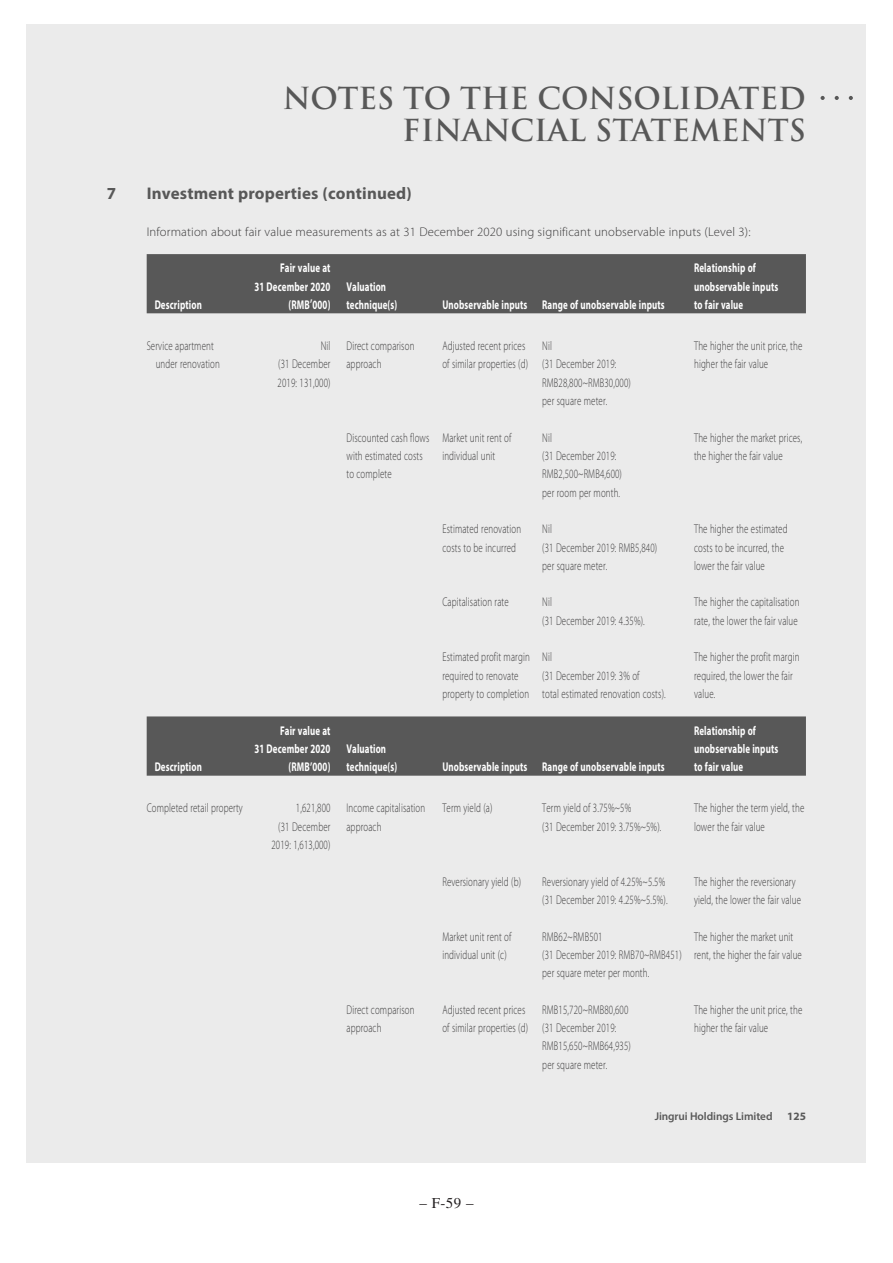
<style>
.page{position:relative;width:893px;height:1263px;background:#fff}
.page>*{position:absolute;margin:0;border:0;box-sizing:border-box;transform-origin:0 0}
.t1{font:700 29.55px/32.4px "Trajan Pro";color:#585858;text-align:right}
.t2{font:700 16.95px "Myriad Pro";letter-spacing:.01em;color:#585858}
.t3{font:15px "Times LT Std";color:#231f20}
.t4{font:300 12.75px/18.3px "Myriad Pro";letter-spacing:.015em;color:#3b3a3b;scale:.7 1}
.t5{font:700 12.75px/18.3px "Myriad Pro";letter-spacing:.015em;color:#fff;scale:.7 1}
.t6{font:300 12.75px "Myriad Pro";letter-spacing:.015em;color:#3b3a3b}
.t7{font:600 11.25px "Myriad Pro";letter-spacing:-.005em;color:#585858}
.t8{font:700 11.25px "Myriad Pro";color:#585858}
</style>
<div class="page">
<div style="left:27px;top:24px;width:839px;height:1139px;background:#ebebeb"></div>
<svg style="left:821px;top:96px;width:4px;height:4px"></svg>
<svg style="left:835px;top:96px;width:4px;height:4px"></svg>
<svg style="left:849px;top:96px;width:4px;height:4px"></svg>
<div style="left:147px;top:254px;width:659px;height:59px;background:#585858"></div>
<div style="left:147px;top:716px;width:659px;height:60px;background:#585858"></div>
<h1 class="t1" style="left:283px;top:82px;width:525px">NOTES TO THE CONSOLIDATED<br>FINANCIAL STATEMENTS</h1>
<h2 class="t2" style="left:107px;top:182px;width:11px">7</h2>
<h2 class="t2" style="left:147px;top:182px;width:267px">Investment properties (continued)</h2>
<p class="t6" style="left:147px;top:224px;width:605px">Information about fair value measurements as at 31 December 2020 using significant unobservable inputs (Level 3):</p>
<p class="t5" style="left:155px;top:295px;width:69px">Description</p>
<p class="t5" style="left:254px;top:259px;width:110px;text-align:right">Fair value at<br>31 December 2020 (RMB’000)</p>
<p class="t5" style="left:346px;top:277px;width:74px">Valuation technique(s)</p>
<p class="t5" style="left:442px;top:295px;width:319px">Unobservable inputs Range of unobservable inputs</p>
<p class="t5" style="left:694px;top:259px;width:122px">Relationship of unobservable inputs to fair value</p>
<p class="t4" style="left:156px;top:337px;width:93px;text-indent:-9px">Service apartment under renovation</p>
<p class="t4" style="left:278px;top:337px;width:77px;text-align:justify;text-indent:43px">Nil (31 December 2019: 131,000)</p>
<p class="t4" style="left:346px;top:337px;width:99px">Direct comparison approach</p>
<p class="t4" style="left:442px;top:337px;width:124px">Adjusted recent prices of similar properties (d)</p>
<p class="t4" style="left:542px;top:337px;width:128px">Nil<br>(31 December 2019:<br>RMB28,800~RMB30,000) per square meter.</p>
<p class="t4" style="left:694px;top:337px;width:156px">The higher the unit price, the higher the fair value</p>
<p class="t4" style="left:346px;top:428px;width:120px">Discounted cash flows with estimated costs to complete</p>
<p class="t4" style="left:442px;top:428px;width:100px">Market unit rent of individual unit</p>
<p class="t4" style="left:542px;top:428px;width:115px">Nil<br>(31 December 2019:<br>RMB2,500~RMB4,600) per room per month.</p>
<p class="t4" style="left:694px;top:428px;width:156px">The higher the market prices, the higher the fair value</p>
<p class="t4" style="left:442px;top:520px;width:114px">Estimated renovation costs to be incurred</p>
<p class="t4" style="left:542px;top:520px;width:166px">Nil<br>(31 December 2019: RMB5,840) per square meter.</p>
<p class="t4" style="left:694px;top:520px;width:135px">The higher the estimated costs to be incurred, the lower the fair value</p>
<p class="t4" style="left:442px;top:593px;width:96px">Capitalisation rate</p>
<p class="t4" style="left:542px;top:593px;width:148px">Nil<br>(31 December 2019: 4.35%).</p>
<p class="t4" style="left:694px;top:593px;width:152px">The higher the capitalisation rate, the lower the fair value</p>
<p class="t4" style="left:442px;top:648px;width:126px">Estimated profit margin required to renovate property to completion</p>
<p class="t4" style="left:542px;top:648px;width:178px">Nil<br>(31 December 2019: 3% of<br>total estimated renovation costs).</p>
<p class="t4" style="left:694px;top:648px;width:152px">The higher the profit margin required, the lower the fair value.</p>
<p class="t5" style="left:155px;top:757px;width:69px">Description</p>
<p class="t5" style="left:254px;top:721px;width:110px;text-align:right">Fair value at<br>31 December 2020 (RMB’000)</p>
<p class="t5" style="left:346px;top:739px;width:74px">Valuation technique(s)</p>
<p class="t5" style="left:442px;top:757px;width:319px">Unobservable inputs Range of unobservable inputs</p>
<p class="t5" style="left:694px;top:721px;width:122px">Relationship of unobservable inputs to fair value</p>
<p class="t4" style="left:147px;top:799px;width:139px">Completed retail property</p>
<p class="t4" style="left:271px;top:799px;width:86px;text-align:right">1,621,800<br>(31 December<br>2019: 1,613,000)</p>
<p class="t4" style="left:346px;top:799px;width:114px">Income capitalisation approach</p>
<p class="t4" style="left:442px;top:799px;width:73px">Term yield (a)</p>
<p class="t4" style="left:542px;top:799px;width:172px">Term yield of 3.75%~5%<br>(31 December 2019: 3.75%~5%).</p>
<p class="t4" style="left:694px;top:799px;width:159px">The higher the term yield, the lower the fair value</p>
<p class="t4" style="left:442px;top:872px;width:114px">Reversionary yield (b)</p>
<p class="t4" style="left:542px;top:872px;width:180px">Reversionary yield of 4.25%~5.5% (31 December 2019: 4.25%~5.5%).</p>
<p class="t4" style="left:694px;top:872px;width:154px">The higher the reversionary yield, the lower the fair value</p>
<p class="t4" style="left:442px;top:927px;width:100px">Market unit rent of individual unit (c)</p>
<p class="t4" style="left:542px;top:927px;width:201px">RMB62~RMB501<br>(31 December 2019: RMB70~RMB451) per square meter per month.</p>
<p class="t4" style="left:694px;top:927px;width:155px">The higher the market unit rent, the higher the fair value</p>
<p class="t4" style="left:346px;top:1001px;width:99px">Direct comparison approach</p>
<p class="t4" style="left:442px;top:1001px;width:124px">Adjusted recent prices of similar properties (d)</p>
<p class="t4" style="left:542px;top:1001px;width:128px">RMB15,720~RMB80,600 (31 December 2019:<br>RMB15,650~RMB64,935) per square meter.</p>
<p class="t4" style="left:694px;top:1000px;width:156px">The higher the unit price, the higher the fair value</p>
<p class="t3" style="left:419px;top:1194px;width:56px">– F-59 –</p>
<p class="t7" style="left:655px;top:1109px;width:119px">Jingrui Holdings Limited</p>
<p class="t8" style="left:787px;top:1109px;width:20px">125</p>
</div>
